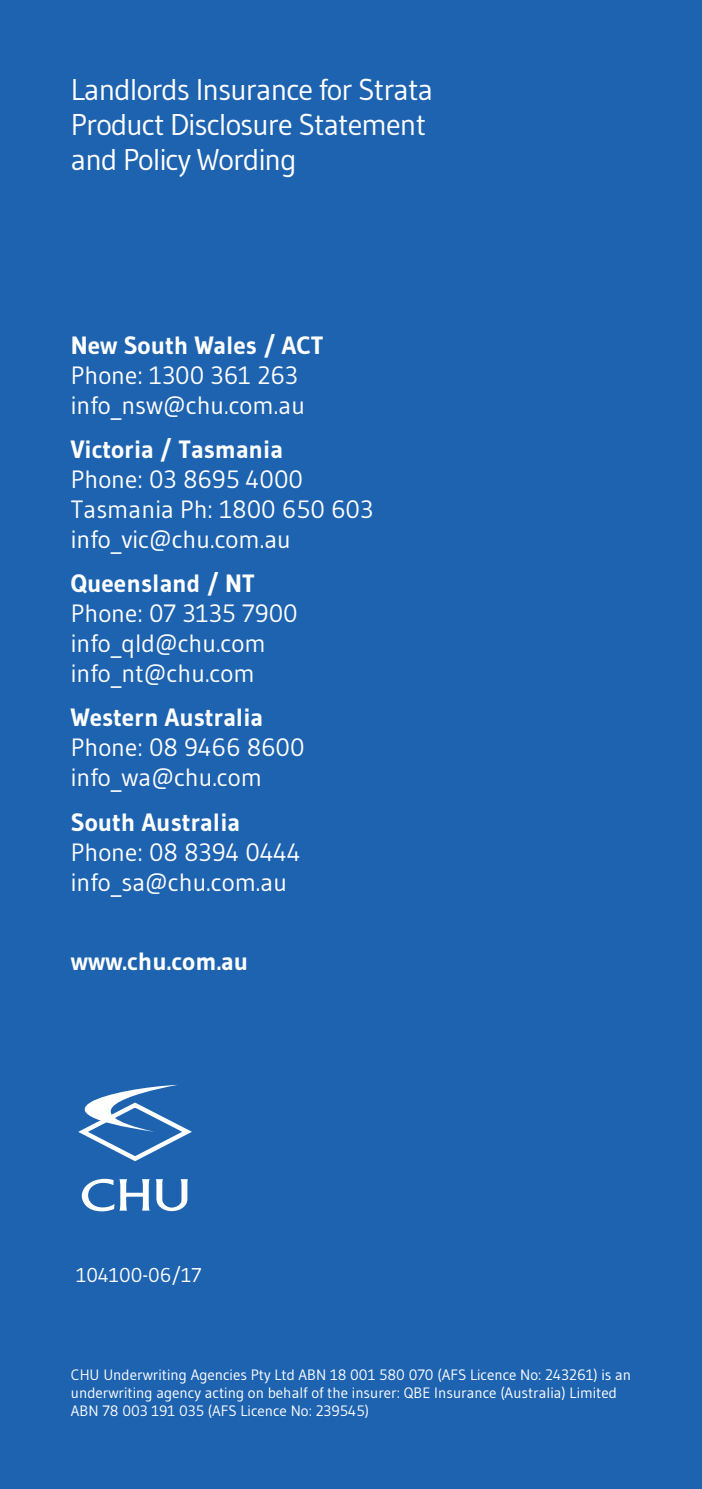
<style>
.page{position:relative;width:702px;height:1489px;background:#fff}
.page>*{position:absolute;margin:0;border:0;box-sizing:border-box;transform-origin:0 0}
.t1{font:30px/35px "Gudea";letter-spacing:-.03em;color:#fff}
.t2{font:25px/30px "Gudea";color:#fff}
.t3{font:700 25px "Gudea";color:#fff}
.t4{font:20px "Gudea";color:#fff}
.t5{font:15px/18px "Gudea";color:#fff}
</style>
<div class="page">
<div style="left:0;top:0;width:702px;height:1488px;background:#1e63b0"></div>
<svg style="left:82px;top:1178px;width:68px;height:33px"></svg>
<svg style="left:156px;top:1179px;width:32px;height:31px"></svg>
<svg style="left:78px;top:1084px;width:114px;height:78px"></svg>
<p class="t1" style="left:71px;top:72px;width:364px">Landlords Insurance for Strata<br>Product Disclosure Statement and Policy Wording</p>
<p class="t3" style="left:71px;top:329px;width:254px">New South Wales / ACT</p>
<p class="t2" style="left:71px;top:359px;width:235px">Phone: 1300 361 263 info_nsw@chu.com.au</p>
<p class="t3" style="left:71px;top:433px;width:213px">Victoria / Tasmania</p>
<p class="t2" style="left:71px;top:463px;width:304px">Phone: 03 8695 4000<br>Tasmania Ph: 1800 650 603 info_vic@chu.com.au</p>
<p class="t3" style="left:71px;top:567px;width:185px">Queensland / NT</p>
<p class="t2" style="left:71px;top:598px;width:228px">Phone: 07 3135 7900 info_qld@chu.com info_nt@chu.com</p>
<p class="t3" style="left:71px;top:702px;width:194px">Western Australia</p>
<p class="t2" style="left:71px;top:732px;width:235px">Phone: 08 9466 8600 info_wa@chu.com</p>
<p class="t3" style="left:71px;top:806px;width:171px">South Australia</p>
<p class="t2" style="left:71px;top:836px;width:231px">Phone: 08 8394 0444 info_sa@chu.com.au</p>
<p class="t3" style="left:71px;top:945px;width:179px">www.chu.com.au</p>
<p class="t4" style="left:76px;top:1261px;width:127px">104100-06/17</p>
<p class="t5" style="left:71px;top:1365px;width:561px">CHU Underwriting Agencies Pty Ltd ABN 18 001 580 070 (AFS Licence No: 243261) is an underwriting agency acting on behalf of the insurer: QBE Insurance (Australia) Limited<br>ABN 78 003 191 035 (AFS Licence No: 239545)</p>
</div>
